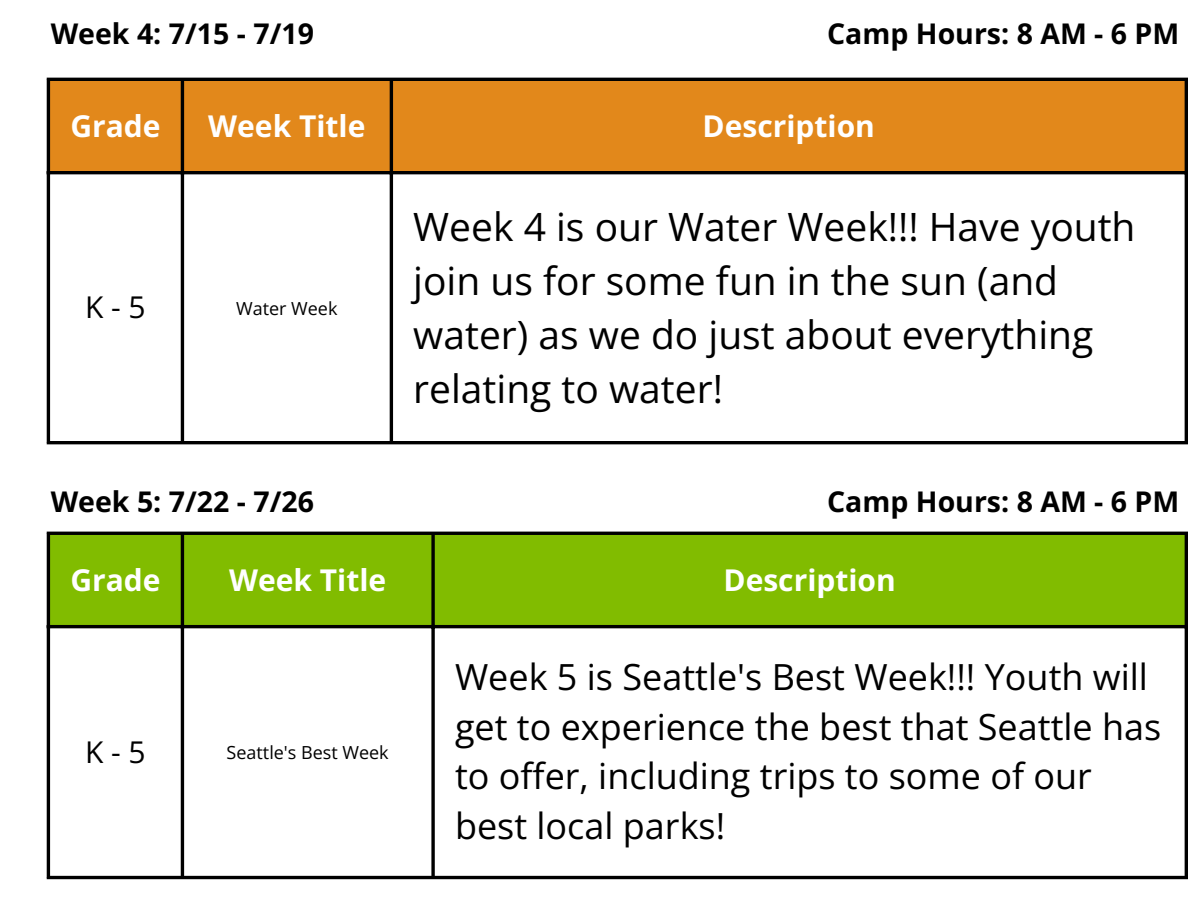
<style>
.page{position:relative;width:1188px;height:918px;background:#fff}
.page>*{position:absolute;margin:0;border:0;box-sizing:border-box;transform-origin:0 0}
.t1{font:39px/54px "Open Sans";color:#000}
.t2{font:36px/49.5px "Open Sans";color:#000}
.t3{font:700 30px "Open Sans";color:#fff}
.t4{font:30px "Open Sans";color:#000}
.t5{font:700 28.5px "Open Sans";color:#000}
.t6{font:18px "Open Sans";color:#000}
</style>
<div class="page">
<div style="left:50px;top:535px;width:1135px;height:90px;background:#81bc00"></div>
<hr style="left:47px;top:535px;width:3px;height:341px;background:#000">
<hr style="left:181px;top:535px;width:3px;height:341px;background:#000">
<svg style="left:431px;top:535px;width:4px;height:341px"></svg>
<hr style="left:1185px;top:535px;width:3px;height:341px;background:#000">
<hr style="left:47px;top:532px;width:1141px;height:3px;background:#000">
<hr style="left:47px;top:625px;width:1141px;height:3px;background:#000">
<hr style="left:47px;top:876px;width:1141px;height:3px;background:#000">
<div style="left:50px;top:81px;width:1135px;height:90px;background:#e2881b"></div>
<hr style="left:47px;top:81px;width:3px;height:360px;background:#000">
<hr style="left:181px;top:81px;width:3px;height:360px;background:#000">
<hr style="left:390px;top:81px;width:3px;height:360px;background:#000">
<hr style="left:1185px;top:81px;width:3px;height:360px;background:#000">
<hr style="left:47px;top:78px;width:1141px;height:3px;background:#000">
<hr style="left:47px;top:171px;width:1141px;height:3px;background:#000">
<hr style="left:47px;top:441px;width:1141px;height:3px;background:#000">
<p class="t5" style="left:51px;top:14px;width:265px">Week 4: 7/15 - 7/19</p>
<p class="t5" style="left:827px;top:14px;width:354px">Camp Hours: 8 AM - 6 PM</p>
<p class="t3" style="left:70px;top:105px;width:92px">Grade</p>
<h1 class="t3" style="left:208px;top:105px;width:159px">Week Title</h1>
<h1 class="t3" style="left:703px;top:105px;width:174px">Description</h1>
<p class="t4" style="left:85px;top:286px;width:62px">K-5</p>
<p class="t6" style="left:236px;top:296px;width:103px">Water Week</p>
<p class="t5" style="left:51px;top:481px;width:265px">Week 5: 7/22 - 7/26</p>
<p class="t1" style="left:413px;top:199px;width:724px">Week 4 is our Water Week!!! Have youth join us for some fun in the sun (and water) as we do just about everything relating to water!</p>
<p class="t5" style="left:827px;top:481px;width:354px">Camp Hours: 8 AM - 6 PM</p>
<h1 class="t3" style="left:70px;top:559px;width:92px">Grade</h1>
<h1 class="t3" style="left:229px;top:559px;width:159px">Week Title</h1>
<p class="t3" style="left:723px;top:559px;width:174px">Description</p>
<p class="t4" style="left:85px;top:731px;width:62px">K-5</p>
<p class="t6" style="left:227px;top:740px;width:164px">Seattle's Best Week</p>
<p class="t2" style="left:455px;top:651px;width:708px">Week 5 is Seattle's Best Week!!! Youth will get to experience the best that Seattle has to offer, including trips to some of our best local parks!</p>
</div>
